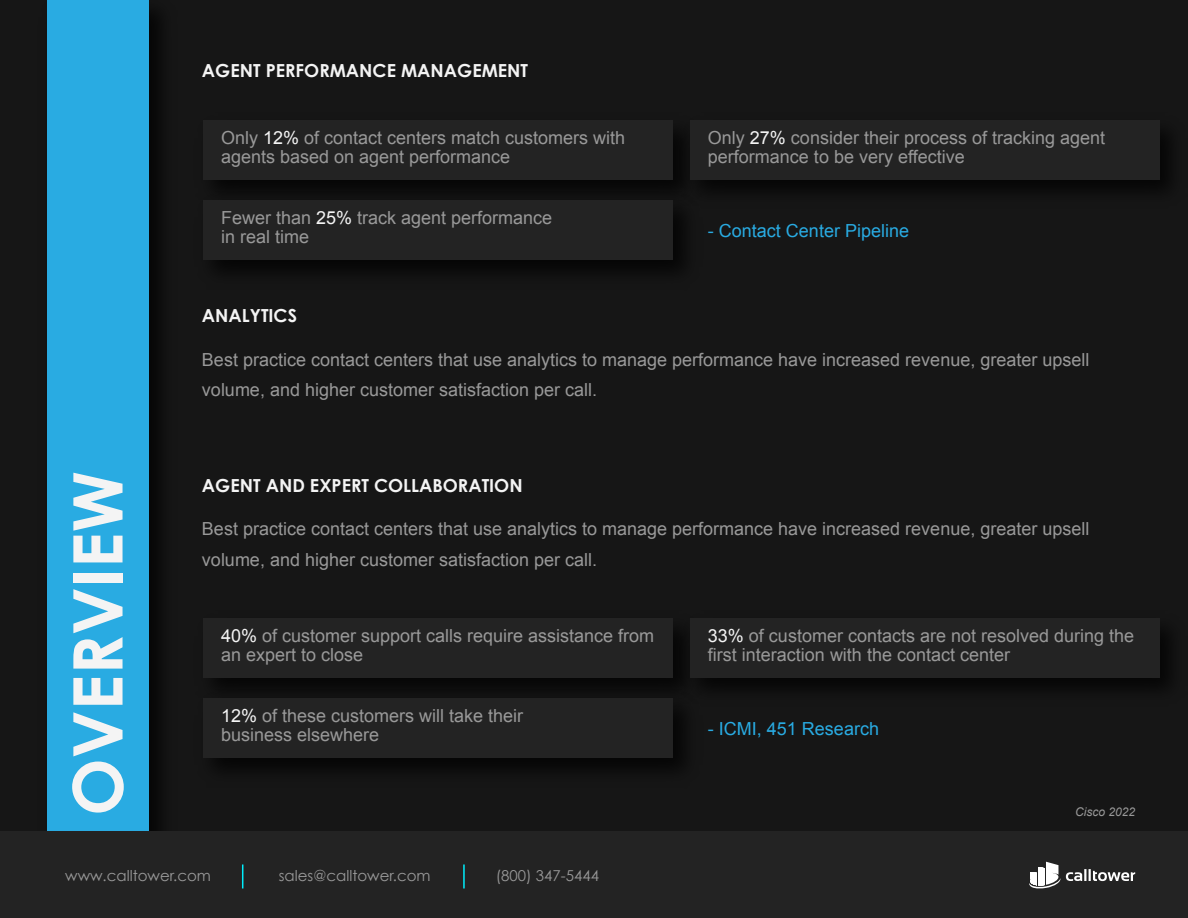
<style>
.page{position:relative;width:1188px;height:918px;background:#161616}
.page>*{position:absolute;margin:0;border:0;box-sizing:border-box;transform-origin:0 0}
.t1{font:700 68.4px "Century Gothic";color:#f4f4f4}
.t2{font:18px/18.6px "Arial";color:#999}
.t3{font:700 18px "Century Gothic";color:#f4f4f4}
.t4{font:18px "Arial";color:#29abe2}
.t5{font:15px "Century Gothic";color:#999}
.t6{font:italic 12px "Arial";color:#999}
.s1{color:#f4f4f4}
</style>
<div class="page">
<img style="left:47px;top:0;width:111px;height:831px">
<div style="left:48px;top:0;width:101px;height:869px;background:#29abe2"></div>
<div style="left:0;top:831px;width:1188px;height:87px;background:#232323"></div>
<svg style="left:1029px;top:862px;width:106px;height:27px"></svg>
<svg style="left:242px;top:864px;width:1px;height:24px"></svg>
<hr style="left:463px;top:864px;width:2px;height:24px;background:#00edfb">
<div style="left:216px;top:618px;width:461px;height:68px;background:#080808"></div>
<div style="left:203px;top:618px;width:469px;height:60px;background:#232323"></div>
<div style="left:216px;top:686px;width:467px;height:82px;background:#0b0b0b"></div>
<div style="left:203px;top:698px;width:469px;height:60px;background:#232323"></div>
<img style="left:677px;top:618px;width:492px;height:93px">
<div style="left:690px;top:618px;width:469px;height:60px;background:#232323"></div>
<div style="left:216px;top:120px;width:461px;height:68px;background:#080808"></div>
<div style="left:203px;top:120px;width:469px;height:60px;background:#232323"></div>
<div style="left:216px;top:188px;width:467px;height:82px;background:#0b0b0b"></div>
<div style="left:203px;top:200px;width:469px;height:60px;background:#232323"></div>
<img style="left:677px;top:120px;width:492px;height:93px">
<div style="left:690px;top:120px;width:469px;height:60px;background:#232323"></div>
<p class="t3" style="left:202px;top:57px;width:328px">AGENT PERFORMANCE MANAGEMENT</p>
<p class="t2" style="left:221px;top:129px;width:406px">Only <span class="s1">12%</span> of contact centers match customers with agents based on agent performance</p>
<p class="t2" style="left:221px;top:209px;width:333px">Fewer than <span class="s1">25%</span> track agent performance in real time</p>
<p class="t3" style="left:202px;top:302px;width:97px">ANALYTICS</p>
<p class="t2" style="left:708px;top:129px;width:399px">Only <span class="s1">27%</span> consider their process of tracking agent performance to be very effective</p>
<p class="t4" style="left:708px;top:219px;width:203px">- Contact Center Pipeline</p>
<h1 class="t1" style="left:46px;top:816px;width:346px;rotate:-90deg">OVERVIEW</h1>
<p class="t2" style="left:202px;top:344px;width:889px;line-height:30.6px">Best practice contact centers that use analytics to manage performance have increased revenue, greater upsell volume, and higher customer satisfaction per call.</p>
<p class="t3" style="left:202px;top:471px;width:322px">AGENT AND EXPERT COLLABORATION</p>
<p class="t2" style="left:202px;top:514px;width:889px;line-height:30.6px">Best practice contact centers that use analytics to manage performance have increased revenue, greater upsell volume, and higher customer satisfaction per call.</p>
<p class="t2" style="left:221px;top:627px;width:435px"><span class="s1">40%</span> of customer support calls require assistance from an expert to close</p>
<p class="t2" style="left:221px;top:707px;width:304px"><span class="s1">12%</span> of these customers will take their business elsewhere</p>
<p class="t2" style="left:708px;top:627px;width:428px"><span class="s1">33%</span> of customer contacts are not resolved during the first interaction with the contact center</p>
<p class="t4" style="left:708px;top:717px;width:173px">- ICMI, 451 Research</p>
<p class="t6" style="left:1075px;top:804px;width:62px">Cisco 2022</p>
<p class="t5" style="left:65px;top:865px;width:147px">www.calltower.com</p>
<p class="t5" style="left:279px;top:865px;width:153px">sales@calltower.com</p>
<p class="t5" style="left:496px;top:865px;width:105px">(800) 347-5444</p>
</div>
